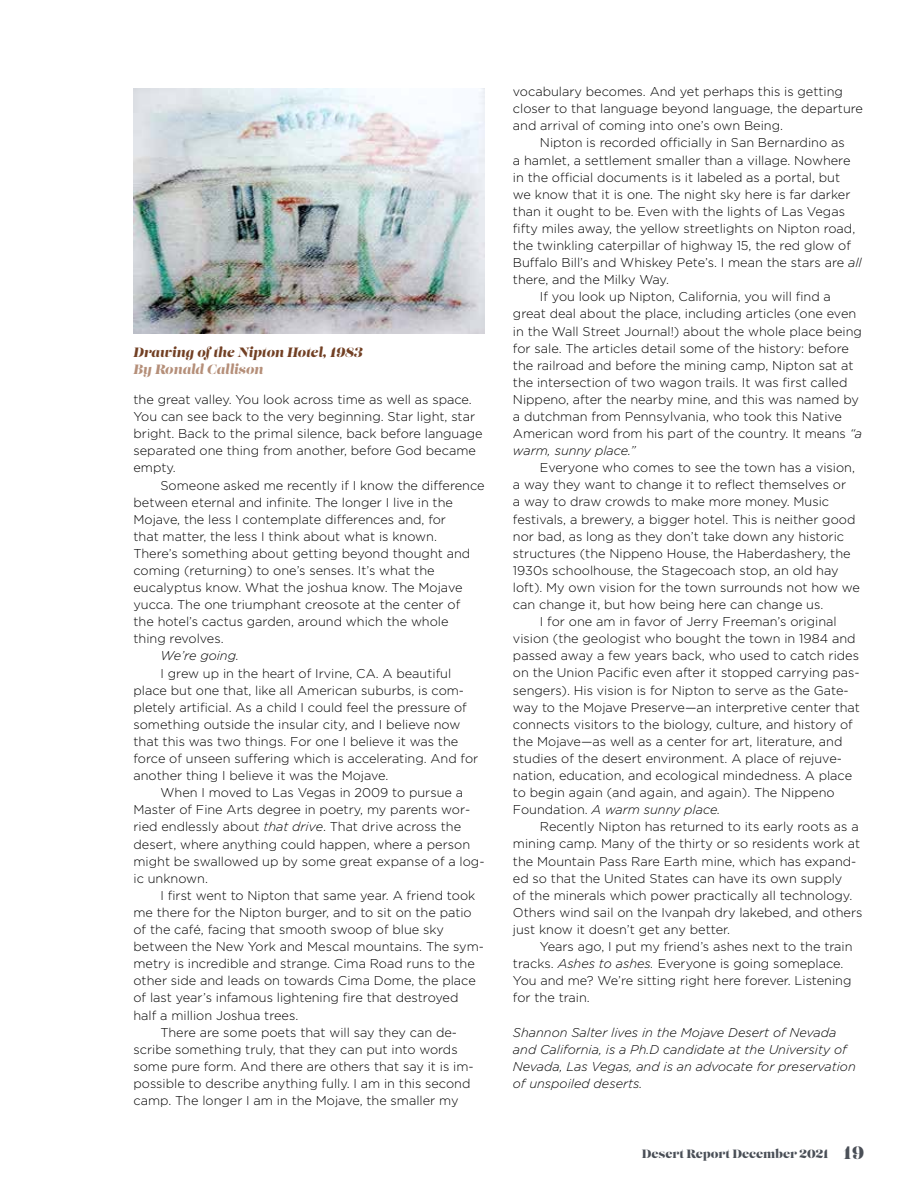
<style>
.page{position:relative;width:918px;height:1188px;background:#fff}
.page>*{position:absolute;margin:0;border:0;box-sizing:border-box;transform-origin:0 0}
.t1{font:italic 13.5px "Lust";color:#724024}
.t2{font:italic 13.5px "Lust";color:#b58f79}
.t3{font:300 12.75px/17.1px "Gotham";color:#000}
.t4{font:italic 300 12.75px/17.1px "Gotham";color:#000}
.t5{font:12px "Lust";color:#4a4f57}
.s1{font-style:italic}
.s2{font-style:normal}
.s3{font-size:18px}
</style>
<div class="page">
<img style="left:134px;top:89px;width:351px;height:244px">
<p class="t1" style="left:134px;top:343px;width:231px">Drawing of the Nipton Hotel, 1983</p>
<p class="t2" style="left:134px;top:361px;width:132px">By Ronald Callison</p>
<p class="t3" style="left:134px;top:391px;width:351px">the great valley. You look across time as well as space.<br>You can see back to the very beginning. Star light, star bright. Back to the primal silence, back before language separated one thing from another, before God became empty.</p>
<p class="t3" style="left:134px;top:476px;width:353px;text-indent:27px">Someone asked me recently if I know the difference between eternal and infinite. The longer I live in the Mojave, the less I contemplate differences and, for<br>that matter, the less I think about what is known.<br>There’s something about getting beyond thought and coming (returning) to one’s senses. It’s what the eucalyptus know. What the joshua know. The Mojave yucca. The one triumphant creosote at the center of<br>the hotel’s cactus garden, around which the whole<br>thing revolves.</p>
<p class="t4" style="left:161px;top:647px;width:80px">We’re going.</p>
<p class="t3" style="left:134px;top:664px;width:346px;text-indent:27px">I grew up in the heart of Irvine, CA. A beautiful place but one that, like all American suburbs, is com&shy;pletely artificial. As a child I could feel the pressure of something outside the insular city, and I believe now that this was two things. For one I believe it was the force of unseen suffering which is accelerating. And for another thing I believe it was the Mojave.</p>
<p class="t3" style="left:134px;top:784px;width:353px;text-indent:27px">When I moved to Las Vegas in 2009 to pursue a Master of Fine Arts degree in poetry, my parents wor&shy;ried endlessly about <span class="s1">that drive</span>. That drive across the desert, where anything could happen, where a person might be swallowed up by some great expanse of a log&shy;ic unknown.</p>
<p class="t3" style="left:161px;top:887px;width:316px">I first went to Nipton that same year. A friend took</p>
<p class="t3" style="left:134px;top:904px;width:340px">me there for the Nipton burger, and to sit on the patio</p>
<p class="t3" style="left:134px;top:921px;width:312px">of the café, facing that smooth swoop of blue sky</p>
<p class="t3" style="left:134px;top:938px;width:352px">between the New York and Mescal mountains. The sym-</p>
<p class="t3" style="left:134px;top:955px;width:343px">metry is incredible and strange. Cima Road runs to the</p>
<p class="t3" style="left:134px;top:972px;width:344px">other side and leads on towards Cima Dome, the place</p>
<p class="t3" style="left:134px;top:989px;width:326px">of last year’s infamous lightening fire that destroyed</p>
<p class="t3" style="left:134px;top:1006px;width:166px">half a million Joshua trees.</p>
<p class="t3" style="left:161px;top:1023px;width:298px">There are some poets that will say they can de-</p>
<p class="t3" style="left:134px;top:1041px;width:326px">scribe something truly, that they can put into words</p>
<p class="t3" style="left:134px;top:1058px;width:342px">some pure form. And there are others that say it is im-</p>
<p class="t3" style="left:134px;top:1075px;width:338px">possible to describe anything fully. I am in this second</p>
<p class="t3" style="left:134px;top:1092px;width:327px">camp. The longer I am in the Mojave, the smaller my</p>
<p class="t3" style="left:513px;top:83px;width:352px">vocabulary becomes. And yet perhaps this is getting closer to that language beyond language, the departure and arrival of coming into one’s own Being.</p>
<p class="t3" style="left:540px;top:134px;width:306px">Nipton is recorded officially in San Bernardino as</p>
<p class="t3" style="left:513px;top:151px;width:339px">a hamlet, a settlement smaller than a village. Nowhere</p>
<p class="t3" style="left:513px;top:168px;width:329px">in the official documents is it labeled as a portal, but</p>
<p class="t3" style="left:513px;top:185px;width:339px">we know that it is one. The night sky here is far darker</p>
<p class="t3" style="left:513px;top:203px;width:334px">than it ought to be. Even with the lights of Las Vegas</p>
<p class="t3" style="left:513px;top:220px;width:344px">fifty miles away, the yellow streetlights on Nipton road,</p>
<p class="t3" style="left:513px;top:237px;width:340px">the twinkling caterpillar of highway 15, the red glow of</p>
<p class="t3" style="left:513px;top:254px;width:350px">Buffalo Bill’s and Whiskey Pete’s. I mean the stars are <span class="s1">all</span></p>
<p class="t3" style="left:513px;top:271px;width:158px">there, and the Milky Way.</p>
<p class="t3" style="left:540px;top:288px;width:292px">If you look up Nipton, California, you will find a</p>
<p class="t3" style="left:513px;top:305px;width:345px">great deal about the place, including articles (one even</p>
<p class="t3" style="left:513px;top:322px;width:351px">in the Wall Street Journal!) about the whole place being</p>
<p class="t3" style="left:513px;top:339px;width:337px">for sale. The articles detail some of the history: before</p>
<p class="t3" style="left:513px;top:356px;width:342px">the railroad and before the mining camp, Nipton sat at</p>
<p class="t3" style="left:513px;top:374px;width:336px">the intersection of two wagon trails. It was first called</p>
<p class="t3" style="left:513px;top:391px;width:348px">Nippeno, after the nearby mine, and this was named by</p>
<p class="t3" style="left:513px;top:408px;width:331px">a dutchman from Pennsylvania, who took this Native</p>
<p class="t3" style="left:513px;top:425px;width:351px">American word from his part of the country. It means <span class="s1">“a</span></p>
<p class="t4" style="left:513px;top:442px;width:124px">warm, sunny place.”</p>
<p class="t3" style="left:540px;top:459px;width:317px">Everyone who comes to see the town has a vision,</p>
<p class="t3" style="left:513px;top:476px;width:335px">a way they want to change it to reflect themselves or</p>
<p class="t3" style="left:513px;top:493px;width:318px">a way to draw crowds to make more money. Music</p>
<p class="t3" style="left:513px;top:510px;width:344px">festivals, a brewery, a bigger hotel. This is neither good</p>
<p class="t3" style="left:513px;top:527px;width:333px">nor bad, as long as they don’t take down any historic</p>
<p class="t3" style="left:513px;top:545px;width:339px">structures (the Nippeno House, the Haberdashery, the</p>
<p class="t3" style="left:513px;top:562px;width:327px">1930s schoolhouse, the Stagecoach stop, an old hay</p>
<p class="t3" style="left:513px;top:579px;width:349px">loft). My own vision for the town surrounds not how we</p>
<p class="t3" style="left:513px;top:596px;width:312px">can change it, but how being here can change us.</p>
<p class="t3" style="left:540px;top:613px;width:298px">I for one am in favor of Jerry Freeman’s original</p>
<p class="t3" style="left:513px;top:630px;width:344px">vision (the geologist who bought the town in 1984 and</p>
<p class="t3" style="left:513px;top:647px;width:348px">passed away a few years back, who used to catch rides</p>
<p class="t3" style="left:513px;top:664px;width:348px">on the Union Pacific even after it stopped carrying pas-</p>
<p class="t3" style="left:513px;top:681px;width:337px">sengers). His vision is for Nipton to serve as the Gate-</p>
<p class="t3" style="left:513px;top:698px;width:349px">way to the Mojave Preserve—an interpretive center that</p>
<p class="t3" style="left:513px;top:716px;width:341px">connects visitors to the biology, culture, and history of</p>
<p class="t3" style="left:513px;top:733px;width:331px">the Mojave—as well as a center for art, literature, and</p>
<p class="t3" style="left:513px;top:750px;width:331px">studies of the desert environment. A place of rejuve-</p>
<p class="t3" style="left:513px;top:767px;width:341px">nation, education, and ecological mindedness. A place</p>
<p class="t3" style="left:513px;top:784px;width:323px">to begin again (and again, and again). The Nippeno</p>
<p class="t4" style="left:513px;top:801px;width:209px"><span class="s2">Foundation.</span> A warm sunny place.</p>
<p class="t3" style="left:540px;top:818px;width:320px">Recently Nipton has returned to its early roots as a</p>
<p class="t3" style="left:513px;top:835px;width:349px">mining camp. Many of the thirty or so residents work at</p>
<p class="t3" style="left:513px;top:852px;width:345px">the Mountain Pass Rare Earth mine, which has expand-</p>
<p class="t3" style="left:513px;top:869px;width:331px">ed so that the United States can have its own supply</p>
<p class="t3" style="left:513px;top:886px;width:341px">of the minerals which power practically all technology.</p>
<p class="t3" style="left:513px;top:904px;width:351px">Others wind sail on the Ivanpah dry lakebed, and others</p>
<p class="t3" style="left:513px;top:921px;width:219px">just know it doesn’t get any better.</p>
<p class="t3" style="left:540px;top:938px;width:314px">Years ago, I put my friend’s ashes next to the train</p>
<p class="t3" style="left:513px;top:955px;width:332px">tracks. <span class="s1">Ashes to ashes.</span> Everyone is going someplace.</p>
<p class="t3" style="left:513px;top:972px;width:340px">You and me? We’re sitting right here forever. Listening</p>
<p class="t3" style="left:513px;top:989px;width:78px">for the train.</p>
<p class="t4" style="left:513px;top:1024px;width:344px">Shannon Salter lives in the Mojave Desert of Nevada and California, is a Ph.D candidate at the University of Nevada, Las Vegas, and is an advocate for preservation of unspoiled deserts.</p>
<p class="t5" style="left:642px;top:1146px;width:224px">Desert Report December 2021 <span class="s3">19</span></p>
</div>
